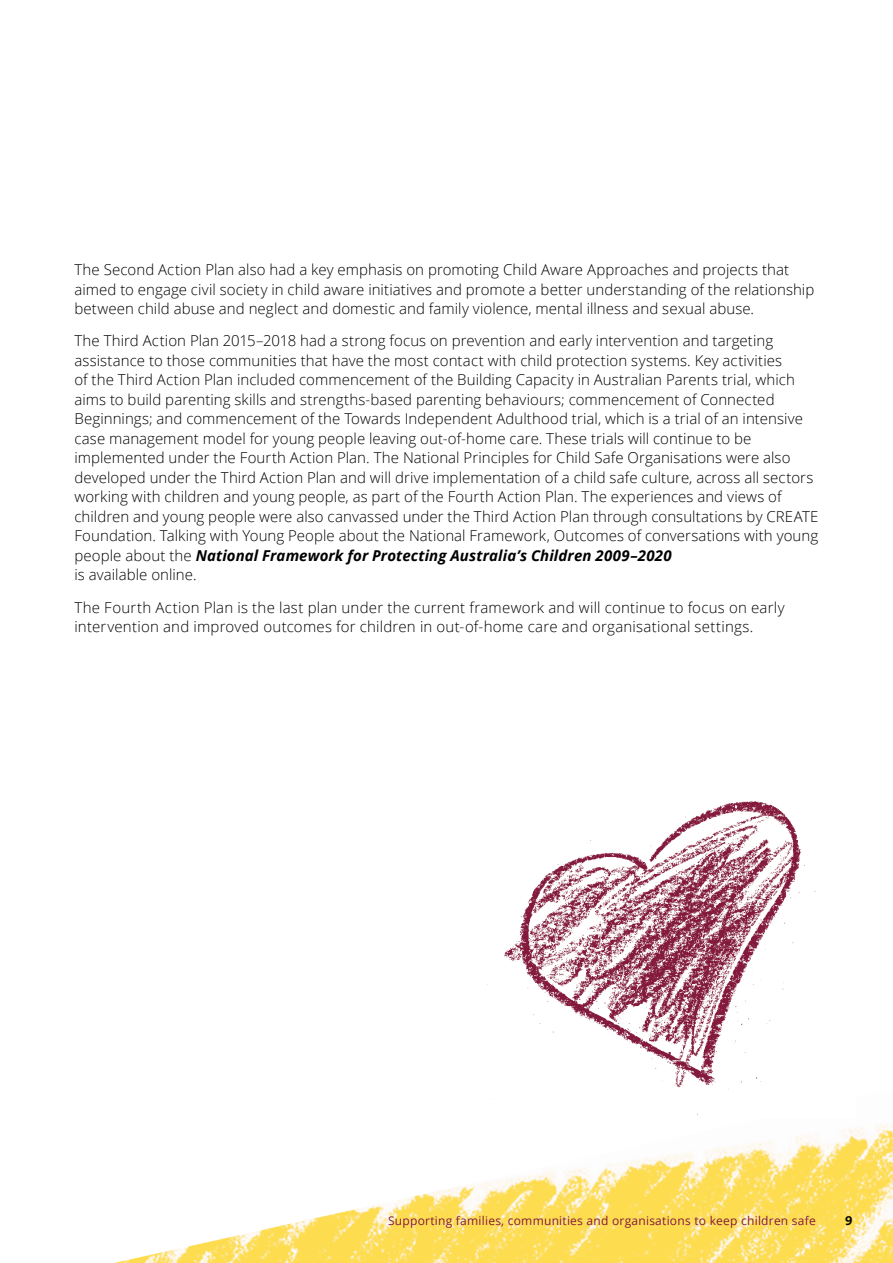
<style>
.page{position:relative;width:893px;height:1263px;background:#fff}
.page>*{position:absolute;margin:0;border:0;box-sizing:border-box;transform-origin:0 0}
.Body{font:300 15px/19.5px "Open Sans";letter-spacing:.005em;color:#000}
.t1{font:700 13.5px "The Sans B7";color:#000}
.t2{font:12px "Open Sans";letter-spacing:.02em;color:#831a3d}
.s1{font-weight:700;font-style:italic}
</style>
<div class="page">
<img style="left:114px;top:1123px;width:779px;height:140px">
<img style="left:487px;top:801px;width:329px;height:314px">
<p class="Body" style="left:74px;top:260px;width:741px">The Second Action Plan also had a key emphasis on promoting Child Aware Approaches and projects that aimed to engage civil society in child aware initiatives and promote a better understanding of the relationship between child abuse and neglect and domestic and family violence, mental illness and sexual abuse.</p>
<p class="Body" style="left:74px;top:331px;width:746px">The Third Action Plan 2015–2018 had a strong focus on prevention and early intervention and targeting assistance to those communities that have the most contact with child protection systems. Key activities<br>of the Third Action Plan included commencement of the Building Capacity in Australian Parents trial, which aims to build parenting skills and strengths-based parenting behaviours; commencement of Connected Beginnings; and commencement of the Towards Independent Adulthood trial, which is a trial of an intensive case management model for young people leaving out-of-home care. These trials will continue to be implemented under the Fourth Action Plan. The National Principles for Child Safe Organisations were also developed under the Third Action Plan and will drive implementation of a child safe culture, across all sectors working with children and young people, as part of the Fourth Action Plan. The experiences and views of children and young people were also canvassed under the Third Action Plan through consultations by CREATE Foundation. Talking with Young People about the National Framework, Outcomes of conversations with young people about the <span class="s1">National Framework for Protecting Australia’s Children 2009–2020<br></span>is available online.</p>
<p class="Body" style="left:74px;top:597px;width:712px">The Fourth Action Plan is the last plan under the current framework and will continue to focus on early intervention and improved outcomes for children in out-of-home care and organisational settings.</p>
<p class="t2" style="left:388px;top:1212px;width:429px">Supporting families, communities and organisations to keep children safe</p>
<p class="t1" style="left:845px;top:1214px;width:9px">9</p>
</div>
